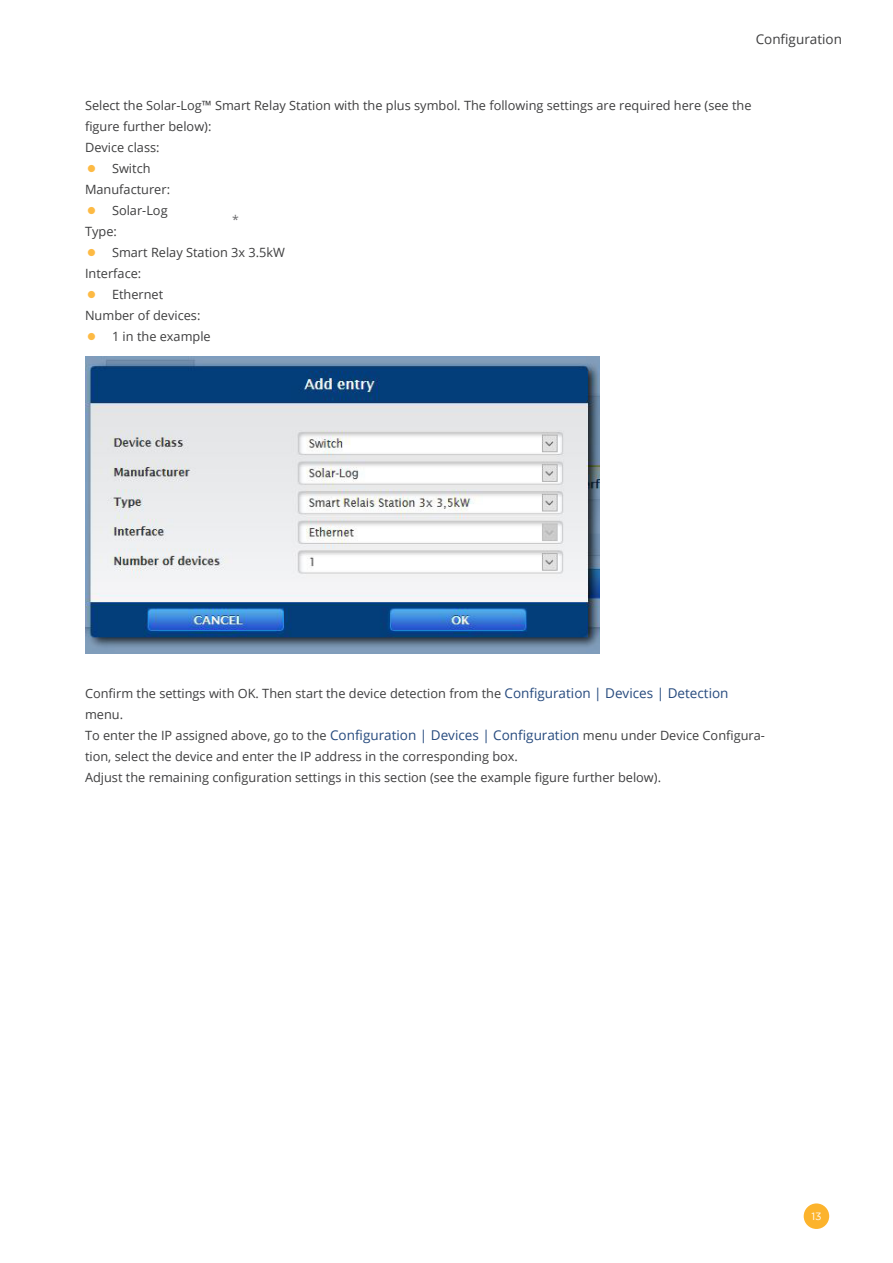
<style>
.page{position:relative;width:893px;height:1263px;background:#fff}
.page>*{position:absolute;margin:0;border:0;box-sizing:border-box;transform-origin:0 0}
.t1{font:13.5px "Open Sans";color:#3e3e3f}
.Fließtext{font:12.75px/21px "Open Sans";color:#3e3e3f}
.t2{font:10.5px "Gotham";color:#fff}
.s1{font-family:"Gotham";font-size:27px;color:#fdba44}
.s2{font-size:13.5px;color:#264a7e}
</style>
<div class="page">
<div style="left:804px;top:1203px;width:25px;height:26px;background:#fcb32c;border-radius:50%"></div>
<img style="left:85px;top:357px;width:514px;height:296px">
<p class="t1" style="left:756px;top:30px;width:88px">Configuration</p>
<p class="Fließtext" style="left:85px;top:95px;width:668px">Select the Solar-Log™ Smart Relay Station with the plus symbol. The following settings are required here (see the figure further below):</p>
<p class="Fließtext" style="left:85px;top:137px;width:76px">Device class:</p>
<p class="Fließtext" style="left:85px;top:158px;width:67px"><span class="s1">•</span> Switch</p>
<p class="Fließtext" style="left:85px;top:179px;width:87px">Manufacturer:</p>
<p class="Fließtext" style="left:85px;top:200px;width:84px"><span class="s1">•</span> Solar-Log</p>
<p class="Fließtext" style="left:85px;top:221px;width:33px">Type:</p>
<p class="Fließtext" style="left:85px;top:242px;width:201px"><span class="s1">•</span> Smart Relay Station 3x 3.5kW</p>
<p class="Fließtext" style="left:85px;top:263px;width:58px">Interface:</p>
<p class="Fließtext" style="left:85px;top:284px;width:80px"><span class="s1">•</span> Ethernet</p>
<p class="Fließtext" style="left:85px;top:305px;width:117px">Number of devices:</p>
<p class="Fließtext" style="left:85px;top:326px;width:127px"><span class="s1">•</span> 1 in the example</p>
<p class="Fließtext" style="left:85px;top:683px;width:645px">Confirm the settings with OK. Then start the device detection from the <span class="s2">Configuration | Devices | Detection </span>menu.</p>
<p class="Fließtext" style="left:85px;top:725px;width:681px">To enter the IP assigned above, go to the <span class="s2">Configuration | Devices | Configuration</span> menu under Device Configura&shy;tion, select the device and enter the IP address in the corresponding box.</p>
<p class="Fließtext" style="left:85px;top:767px;width:577px">Adjust the remaining configuration settings in this section (see the example figure further below).</p>
<p class="t2" style="left:811px;top:1210px;width:12px">13</p>
</div>
